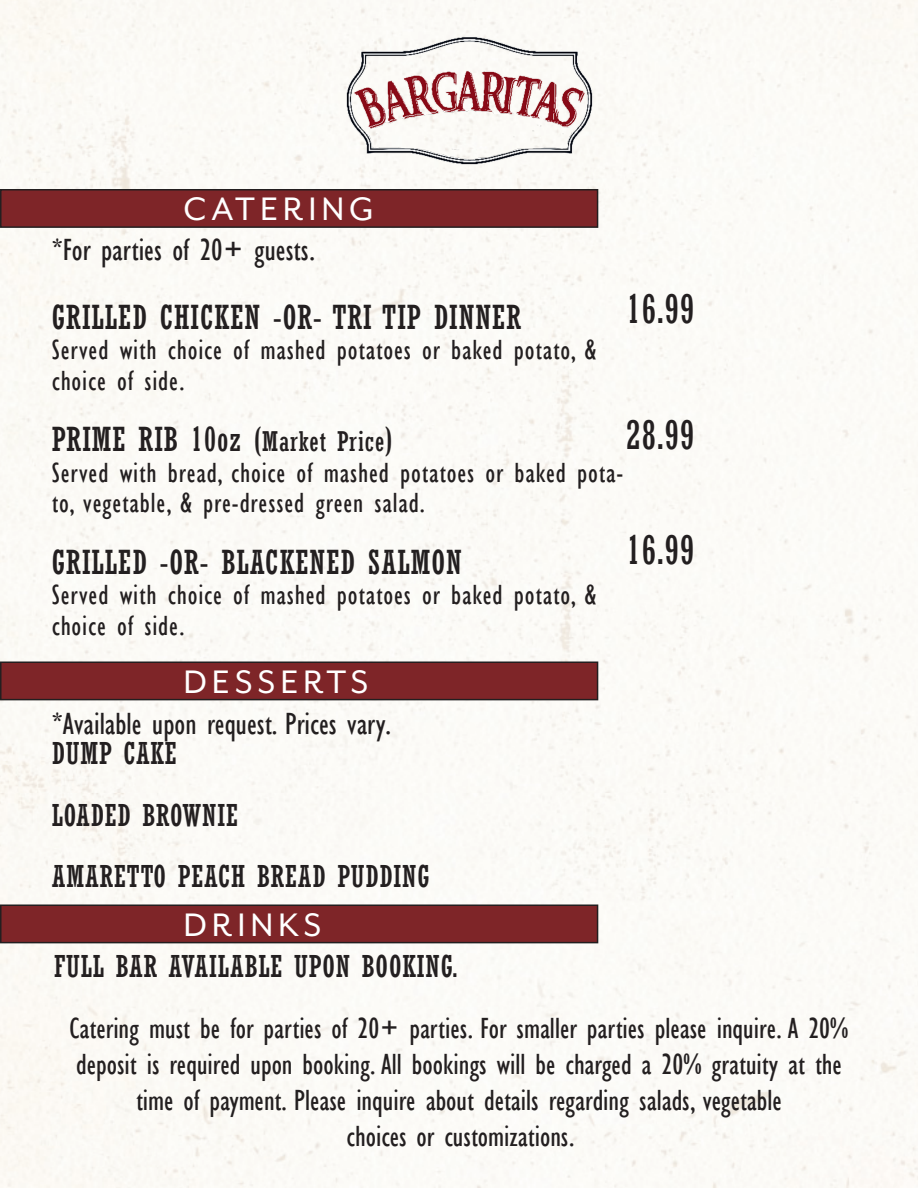
<style>
.page{position:relative;width:918px;height:1188px;background:#fff}
.page>*{position:absolute;margin:0;border:0;box-sizing:border-box;transform-origin:0 0}
.t1{font:condensed 39px "Rockwell";letter-spacing:.03em;color:#231f20}
.t2{font:37.5px "Mr Eaves San OT";letter-spacing:.13em;color:#fff}
.t3{font:condensed 33px "Rockwell";letter-spacing:.03em;color:#231f20}
.t4{font:condensed 31.5px "Gill Sans";color:#231f20}
.t5{font:condensed 30px/36px "Gill Sans";color:#231f20;text-align:center}
.t6{font:condensed 30px/61.2px "Rockwell";letter-spacing:.03em;color:#231f20}
.t7{font:condensed 28.5px/30.6px "Gill Sans";letter-spacing:.03em;color:#231f20}
.s1{font-size:27px}
</style>
<div class="page">
<img style="left:0;top:0;width:918px;height:794px">
<img style="left:0;top:794px;width:918px;height:394px">
<img style="left:339px;top:0;width:259px;height:239px">
<div style="left:1px;top:190px;width:597px;height:37px;background:#7e2528"></div>
<div style="left:0;top:189px;width:598px;height:39px;border:2px solid #231f20"></div>
<div style="left:1px;top:662px;width:597px;height:38px;background:#7e2528"></div>
<div style="left:0;top:662px;width:598px;height:38px;border:2px solid #231f20"></div>
<div style="left:1px;top:905px;width:597px;height:38px;background:#7e2528"></div>
<div style="left:0;top:904px;width:598px;height:39px;border:2px solid #231f20"></div>
<p class="t2" style="left:184px;top:189px;width:192px">CATERING</p>
<p class="t4" style="left:52px;top:232px;width:265px">*For parties of 20+ guests.</p>
<p class="t3" style="left:52px;top:298px;width:471px">GRILLED CHICKEN -OR- TRI TIP DINNER</p>
<p class="t7" style="left:52px;top:335px;width:546px">Served with choice of mashed potatoes or baked potato, &amp; choice of side.</p>
<p class="t3" style="left:52px;top:421px;width:342px">PRIME RIB 10oz (<span class="s1">Market Price</span>)</p>
<p class="t7" style="left:52px;top:457px;width:573px">Served with bread, choice of mashed potatoes or baked pota&shy;to, vegetable, &amp; pre-dressed green salad.</p>
<p class="t3" style="left:52px;top:543px;width:412px">GRILLED -OR- BLACKENED SALMON</p>
<p class="t7" style="left:52px;top:580px;width:546px">Served with choice of mashed potatoes or baked potato, &amp; choice of side.</p>
<p class="t1" style="left:626px;top:287px;width:70px">16.99</p>
<p class="t1" style="left:626px;top:413px;width:70px">28.99</p>
<p class="t1" style="left:626px;top:528px;width:70px">16.99</p>
<p class="t2" style="left:184px;top:661px;width:186px">DESSERTS</p>
<p class="t4" style="left:52px;top:705px;width:341px">*Available upon request. Prices vary.</p>
<p class="t6" style="left:52px;top:723px;width:379px">DUMP CAKE<br>LOADED BROWNIE<br>AMARETTO PEACH BREAD PUDDING</p>
<p class="t2" style="left:184px;top:904px;width:139px">DRINKS</p>
<p class="t6" style="left:54px;top:936px;width:405px">FULL BAR AVAILABLE UPON BOOKING.</p>
<p class="t5" style="left:70px;top:1010px;width:780px">Catering must be for parties of 20+ parties. For smaller parties please inquire. A 20% deposit is required upon booking. All bookings will be charged a 20% gratuity at the time of payment. Please inquire about details regarding salads, vegetable<br>choices or customizations.</p>
</div>
